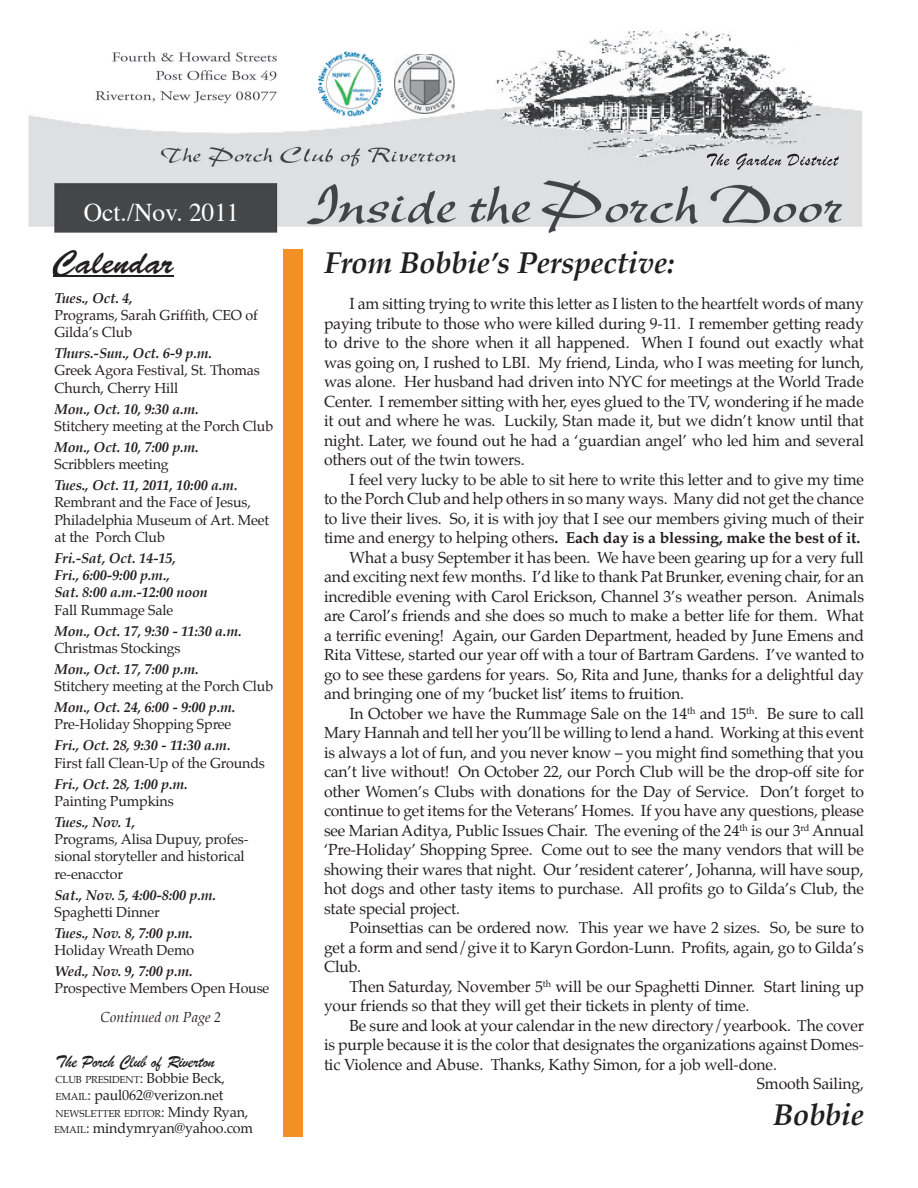
<style>
.page{position:relative;width:918px;height:1188px;background:#fff}
.page>*{position:absolute;margin:0;border:0;box-sizing:border-box;transform-origin:0 0}
.t1{font:33px "Brush Script Std";color:#231f20}
.t2{font:italic 700 30px "Palatino";letter-spacing:-.01em;color:#231f20}
.t3{font:25.5px "Times";color:#fff}
.t4{font:18px "Brush Script";letter-spacing:-.01em;color:#231f20}
.t5{font:15.75px/19.5px "Palatino";letter-spacing:-.01em;color:#231f20;text-align:justify}
.t6{font:700 15.75px "Palatino";letter-spacing:-.01em;color:#231f20}
.t7{font:14.25px/17.2px "Palatino";letter-spacing:-.01em;color:#231f20}
.t8{font:italic 700 14.25px/17.2px "Palatino";letter-spacing:-.01em;color:#231f20}
.t9{font:italic 14.25px "Palatino";color:#231f20}
.t10{font:9.9px "Palatino";letter-spacing:-.015em;color:#231f20}
.s1{font-size:14.25px}
.s2{font-size:9.9px}
.s3{font-weight:400}
</style>
<div class="page">
<img style="left:28px;top:31px;width:834px;height:202px">
<div style="left:283px;top:249px;width:20px;height:888px;background:#f39025"></div>
<hr style="left:53px;top:275px;width:121px;height:2px;background:#231f20">
<img style="left:394px;top:54px;width:60px;height:59px">
<img style="left:318px;top:51px;width:66px;height:69px">
<img style="left:707px;top:153px;width:132px;height:17px">
<h3 class="t3" style="left:84px;top:196px;width:157px">Oct./Nov. 2011</h3>
<h1 class="t1" style="left:53px;top:243px;width:122px">Calendar</h1>
<p class="t8" style="left:54px;top:291px;width:80px">Tues., Oct. 4,</p>
<p class="t7" style="left:54px;top:308px;width:205px">Programs, Sarah Griffith, CEO of<br>Gilda’s Club</p>
<p class="t8" style="left:54px;top:346px;width:159px">Thurs.-Sun., Oct. 6-9 p.m.</p>
<p class="t7" style="left:54px;top:363px;width:207px">Greek Agora Festival, St. Thomas<br>Church, Cherry Hill</p>
<p class="t8" style="left:54px;top:402px;width:146px">Mon., Oct. 10, 9:30 a.m.</p>
<p class="t7" style="left:54px;top:419px;width:220px">Stitchery meeting at the Porch Club</p>
<p class="t8" style="left:54px;top:440px;width:146px">Mon., Oct. 10, 7:00 p.m.</p>
<p class="t7" style="left:54px;top:457px;width:116px">Scribblers meeting</p>
<p class="t8" style="left:54px;top:478px;width:185px">Tues., Oct. 11, 2011, 10:00 a.m.</p>
<p class="t7" style="left:54px;top:495px;width:216px">Rembrant and the Face of Jesus,<br>Philadelphia Museum of Art. Meet at the Porch Club</p>
<p class="t8" style="left:54px;top:551px;width:155px">Fri.-Sat, Oct. 14-15,<br>Fri., 6:00-9:00 p.m.,<br>Sat. 8:00 a.m.-12:00 noon</p>
<p class="t7" style="left:54px;top:602px;width:120px">Fall Rummage Sale</p>
<p class="t8" style="left:54px;top:624px;width:189px">Mon., Oct. 17, 9:30 - 11:30 a.m.</p>
<p class="t7" style="left:54px;top:641px;width:128px">Christmas Stockings</p>
<p class="t8" style="left:54px;top:662px;width:146px">Mon., Oct. 17, 7:00 p.m.</p>
<p class="t7" style="left:54px;top:679px;width:220px">Stitchery meeting at the Porch Club</p>
<p class="t8" style="left:54px;top:700px;width:182px">Mon., Oct. 24, 6:00 - 9:00 p.m.</p>
<p class="t7" style="left:54px;top:717px;width:178px">Pre-Holiday Shopping Spree</p>
<p class="t8" style="left:54px;top:738px;width:178px">Fri., Oct. 28, 9:30 - 11:30 a.m.</p>
<p class="t7" style="left:54px;top:755px;width:212px">First fall Clean-Up of the Grounds</p>
<p class="t8" style="left:54px;top:777px;width:135px">Fri., Oct. 28, 1:00 p.m.</p>
<p class="t7" style="left:54px;top:794px;width:121px">Painting Pumpkins</p>
<p class="t8" style="left:54px;top:815px;width:82px">Tues., Nov. 1,</p>
<p class="t7" style="left:54px;top:832px;width:195px">Programs, Alisa Dupuy, profes&shy;sional storyteller and historical re-enacctor</p>
<p class="t8" style="left:54px;top:888px;width:163px">Sat., Nov. 5, 4:00-8:00 p.m.</p>
<p class="t7" style="left:54px;top:905px;width:107px">Spaghetti Dinner</p>
<p class="t8" style="left:54px;top:926px;width:140px">Tues., Nov. 8, 7:00 p.m.</p>
<p class="t7" style="left:54px;top:943px;width:141px">Holiday Wreath Demo</p>
<p class="t8" style="left:54px;top:964px;width:140px">Wed., Nov. 9, 7:00 p.m.</p>
<p class="t7" style="left:54px;top:981px;width:216px">Prospective Members Open House</p>
<p class="t9" style="left:101px;top:1009px;width:122px">Continued on Page 2</p>
<p class="t4" style="left:56px;top:1050px;width:161px">The Porch Club of Riverton</p>
<p class="t10" style="left:56px;top:1073px;width:171px">CLUB PRESIDENT<span class="s1">: Bobbie Beck,</span></p>
<p class="t7" style="left:56px;top:1087px;width:169px"><span class="s2">EMAIL</span>: paul062@verizon.net</p>
<p class="t10" style="left:56px;top:1107px;width:194px">NEWSLETTER EDITOR<span class="s1">: Mindy Ryan,</span></p>
<p class="t7" style="left:54px;top:1121px;width:201px"><span class="s2">EMAIL</span>: mindymryan@yahoo.com</p>
<h2 class="t2" style="left:324px;top:244px;width:352px">From Bobbie’s Perspective:</h2>
<p class="t5" style="left:324px;top:296px;width:542px;text-indent:26px">I am sitting trying to write this letter as I listen to the heartfelt words of many paying tribute to those who were killed during 9-11. I remember getting ready to drive to the shore when it all happened. When I found out exactly what was going on, I rushed to LBI. My friend, Linda, who I was meeting for lunch, was alone. Her husband had driven into NYC for meetings at the World Trade Center. I remember sitting with her, eyes glued to the TV, wondering if he made it out and where he was. Luckily, Stan made it, but we didn’t know until that night. Later, we found out he had a ‘guardian angel’ who led him and several others out of the twin towers.</p>
<p class="t5" style="left:350px;top:471px;width:516px">I feel very lucky to be able to sit here to write this letter and to give my time</p>
<p class="t5" style="left:324px;top:491px;width:541px">to the Porch Club and help others in so many ways. Many did not get the chance</p>
<p class="t5" style="left:324px;top:510px;width:541px">to live their lives. So, it is with joy that I see our members giving much of their</p>
<p class="t6" style="left:324px;top:528px;width:538px"><span class="s3">time and energy to helping others</span>. Each day is a blessing, make the best of it.</p>
<p class="t5" style="left:350px;top:549px;width:516px">What a busy September it has been. We have been gearing up for a very full</p>
<p class="t5" style="left:324px;top:569px;width:542px">and exciting next few months. I’d like to thank Pat Brunker, evening chair, for an</p>
<p class="t5" style="left:324px;top:588px;width:542px">incredible evening with Carol Erickson, Channel 3’s weather person. Animals</p>
<p class="t5" style="left:324px;top:608px;width:542px">are Carol’s friends and she does so much to make a better life for them. What</p>
<p class="t5" style="left:324px;top:627px;width:542px">a terrific evening! Again, our Garden Department, headed by June Emens and</p>
<p class="t5" style="left:324px;top:647px;width:542px">Rita Vittese, started our year off with a tour of Bartram Gardens. I’ve wanted to</p>
<p class="t5" style="left:324px;top:666px;width:542px">go to see these gardens for years. So, Rita and June, thanks for a delightful day</p>
<p class="t5" style="left:324px;top:686px;width:362px">and bringing one of my ‘bucket list’ items to fruition.</p>
<p class="t5" style="left:350px;top:705px;width:516px">In October we have the Rummage Sale on the 14<sup>th</sup> and 15<sup>th</sup>. Be sure to call</p>
<p class="t5" style="left:324px;top:725px;width:541px">Mary Hannah and tell her you’ll be willing to lend a hand. Working at this event</p>
<p class="t5" style="left:324px;top:744px;width:541px">is always a lot of fun, and you never know – you might find something that you</p>
<p class="t5" style="left:324px;top:764px;width:541px">can’t live without! On October 22, our Porch Club will be the drop-off site for</p>
<p class="t5" style="left:324px;top:783px;width:542px">other Women’s Clubs with donations for the Day of Service. Don’t forget to</p>
<p class="t5" style="left:324px;top:803px;width:542px">continue to get items for the Veterans’ Homes. If you have any questions, please</p>
<p class="t5" style="left:324px;top:822px;width:542px">see Marian Aditya, Public Issues Chair. The evening of the 24<sup>th</sup> is our 3<sup>rd</sup> Annual</p>
<p class="t5" style="left:324px;top:842px;width:541px">‘Pre-Holiday’ Shopping Spree. Come out to see the many vendors that will be</p>
<p class="t5" style="left:324px;top:861px;width:541px">showing their wares that night. Our ’resident caterer’, Johanna, will have soup,</p>
<p class="t5" style="left:324px;top:881px;width:542px">hot dogs and other tasty items to purchase. All profits go to Gilda’s Club, the</p>
<p class="t5" style="left:324px;top:900px;width:137px">state special project.</p>
<p class="t5" style="left:350px;top:920px;width:516px">Poinsettias can be ordered now. This year we have 2 sizes. So, be sure to</p>
<p class="t5" style="left:324px;top:939px;width:541px">get a form and send/give it to Karyn Gordon-Lunn. Profits, again, go to Gilda’s</p>
<p class="t5" style="left:324px;top:959px;width:39px">Club.</p>
<p class="t5" style="left:350px;top:978px;width:516px">Then Saturday, November 5<sup>th</sup> will be our Spaghetti Dinner. Start lining up</p>
<p class="t5" style="left:324px;top:998px;width:427px">your friends so that they will get their tickets in plenty of time.</p>
<p class="t5" style="left:350px;top:1017px;width:516px">Be sure and look at your calendar in the new directory/yearbook. The cover</p>
<p class="t5" style="left:324px;top:1037px;width:542px">is purple because it is the color that designates the organizations against Domes-</p>
<p class="t5" style="left:324px;top:1056px;width:454px">tic Violence and Abuse. Thanks, Kathy Simon, for a job well-done.</p>
<p class="t5" style="left:757px;top:1076px;width:109px">Smooth Sailing,</p>
<h2 class="t2" style="left:773px;top:1097px;width:92px">Bobbie</h2>
</div>
